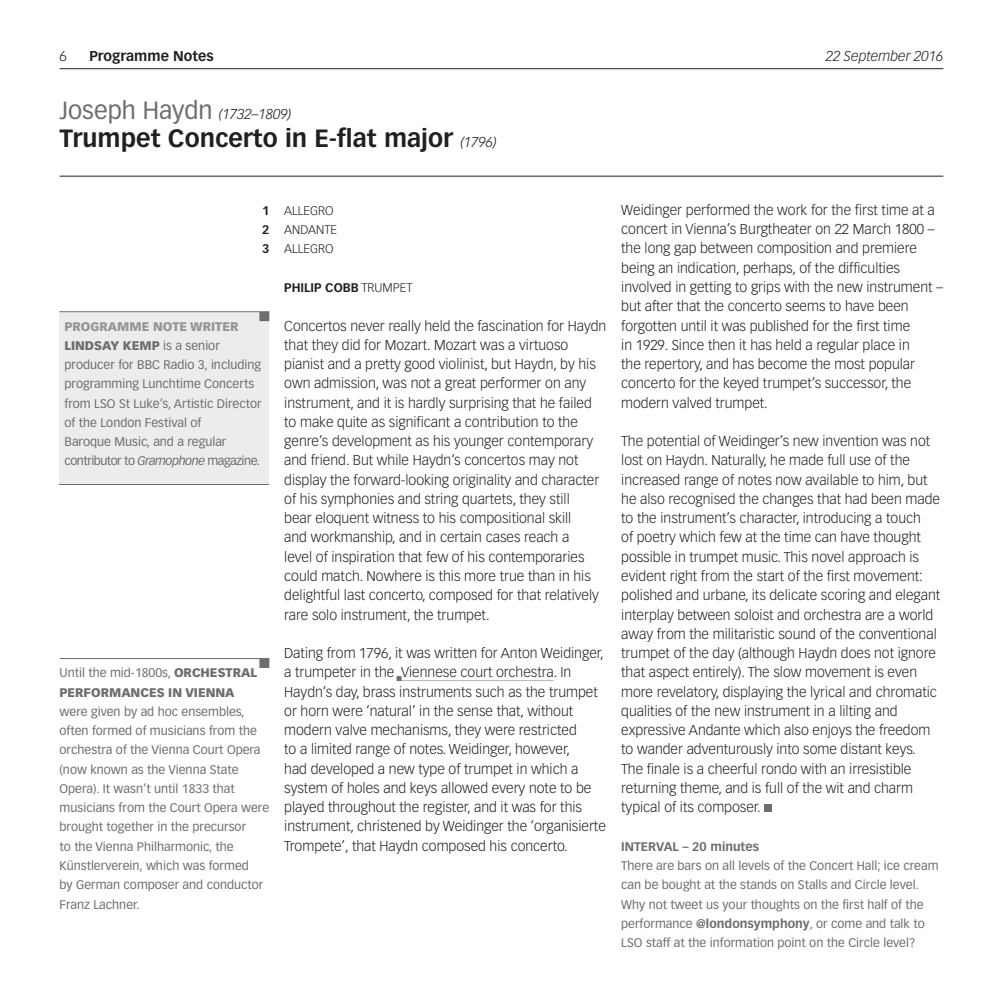
<style>
.page{position:relative;width:993px;height:993px;background:#fff}
.page>*{position:absolute;margin:0;border:0;box-sizing:border-box;transform-origin:0 0}
.Page_Titles{font:700 24.5px/28px "Vectora LT Std";color:#231f20}
.Body{font:300 14px/19.2px "Vectora LT Std";color:#231f20}
.Folios_Left{font:italic 300 14px "Vectora LT Std";color:#231f20}
.Folios_Left-2{font:700 14px "Vectora LT Std";color:#231f20}
.Folios_Left-3{font:300 14px "Vectora LT Std";color:#231f20}
.Side_notes_aligned{font:12.25px/19.2px "Vectora LT Std";color:#6c6d70}
.Body-2{font:12.25px/19.2px "Vectora LT Std";color:#6c6d70}
.Movements{font:300 12.25px/19.2px "Vectora LT Std";color:#231f20}
.Movements-2{font:700 12.25px/19.2px "Vectora LT Std";color:#231f20;text-align:justify}
.s1{font-weight:400;color:#6c6d70}
.s2{font-weight:300;font-style:italic;font-size:14px}
.s3{font-weight:700}
.s4{font-weight:300}
.s5{font-weight:900;color:#939598}
.s6{font-weight:900}
.s7{font-style:italic}
</style>
<div class="page">
<hr style="left:60px;top:68px;width:883px;height:1px;background:#231f20">
<hr style="left:60px;top:176px;width:883px;height:1px;background:#231f20">
<div style="left:60px;top:311px;width:209px;height:173px;background:#ececee"></div>
<div style="left:763px;top:804px;width:8px;height:7px;background:#6c6d70"></div>
<svg style="left:60px;top:311px;width:209px;height:10px"></svg>
<hr style="left:60px;top:483px;width:209px;height:1px;background:#6c6d70">
<svg style="left:60px;top:658px;width:209px;height:9px"></svg>
<svg style="left:396px;top:676px;width:6px;height:4px"></svg>
<p class="Folios_Left-3" style="left:60px;top:47px;width:9px">6</p>
<p class="Folios_Left-2" style="left:89px;top:47px;width:126px">Programme Notes</p>
<p class="Folios_Left" style="left:825px;top:47px;width:119px">22 September 2016</p>
<p class="Page_Titles" style="left:60px;top:96px;width:438px"><span class="s1">Joseph Haydn</span> <span class="s2">(1732–1809)<br></span>Trumpet Concerto in E-flat major <span class="s2">(1796)</span></p>
<p class="Movements-2" style="left:262px;top:201px;width:9px">1<br>2<br>3</p>
<p class="Body" style="left:621px;top:200px;width:323px">Weidinger performed the work for the first time at a concert in Vienna’s Burgtheater on 22 March 1800 – the long gap between composition and premiere being an indication, perhaps, of the difficulties involved in getting to grips with the new instrument – but after that the concerto seems to have been forgotten until it was published for the first time<br>in 1929. Since then it has held a regular place in<br>the repertory, and has become the most popular concerto for the keyed trumpet’s successor, the modern valved trumpet.</p>
<p class="Body" style="left:621px;top:431px;width:320px">The potential of Weidinger’s new invention was not lost on Haydn. Naturally, he made full use of the increased range of notes now available to him, but he also recognised the changes that had been made to the instrument’s character, introducing a touch<br>of poetry which few at the time can have thought possible in trumpet music. This novel approach is evident right from the start of the first movement: polished and urbane, its delicate scoring and elegant interplay between soloist and orchestra are a world away from the militaristic sound of the conventional trumpet of the day (although Haydn does not ignore that aspect entirely). The slow movement is even more revelatory, displaying the lyrical and chromatic qualities of the new instrument in a lilting and expressive Andante which also enjoys the freedom to wander adventurously into some distant keys.<br>The finale is a cheerful rondo with an irresistible returning theme, and is full of the wit and charm typical of its composer.</p>
<p class="Body-2" style="left:621px;top:836px;width:319px"><span class="s3">INTERVAL – 20 minutes<br></span>There are bars on all levels of the Concert Hall; ice cream can be bought at the stands on Stalls and Circle level.</p>
<p class="Side_notes_aligned" style="left:621px;top:894px;width:304px">Why not tweet us your thoughts on the first half of the</p>
<p class="Side_notes_aligned" style="left:621px;top:913px;width:305px">performance <span class="s3">@londonsymphony</span>, or come and talk to</p>
<p class="Side_notes_aligned" style="left:621px;top:932px;width:295px">LSO staff at the information point on the Circle level?</p>
<p class="Movements" style="left:284px;top:201px;width:54px">ALLEGRO<br>ANDANTE<br>ALLEGRO</p>
<p class="Movements-2" style="left:284px;top:278px;width:130px">PHILIP COBB <span class="s4">TRUMPET</span></p>
<p class="Body" style="left:284px;top:316px;width:323px">Concertos never really held the fascination for Haydn that they did for Mozart. Mozart was a virtuoso pianist and a pretty good violinist, but Haydn, by his own admission, was not a great performer on any instrument, and it is hardly surprising that he failed to make quite as significant a contribution to the genre’s development as his younger contemporary and friend. But while Haydn’s concertos may not display the forward-looking originality and character of his symphonies and string quartets, they still<br>bear eloquent witness to his compositional skill<br>and workmanship, and in certain cases reach a<br>level of inspiration that few of his contemporaries could match. Nowhere is this more true than in his delightful last concerto, composed for that relatively rare solo instrument, the trumpet.</p>
<p class="Body" style="left:284px;top:643px;width:323px">Dating from 1796, it was written for Anton Weidinger, a trumpeter in the Viennese court orchestra. In Haydn’s day, brass instruments such as the trumpet or horn were ‘natural’ in the sense that, without modern valve mechanisms, they were restricted<br>to a limited range of notes. Weidinger, however,<br>had developed a new type of trumpet in which a system of holes and keys allowed every note to be played throughout the register, and it was for this instrument, christened by Weidinger the ‘organisierte Trompete’, that Haydn composed his concerto.</p>
<p class="Side_notes_aligned" style="left:64px;top:316px;width:198px"><span class="s5">PROGRAMME NOTE WRITER<br></span><span class="s6">LINDSAY KEMP</span> is a senior producer for BBC Radio 3, including programming Lunchtime Concerts from LSO St Luke’s, Artistic Director of the London Festival of<br>Baroque Music, and a regular contributor to <span class="s7">Gramophone</span> magazine.</p>
<p class="Side_notes_aligned" style="left:60px;top:663px;width:211px">Until the mid-1800s, <span class="s6">ORCHESTRAL<br>PERFORMANCES IN VIENNA<br></span>were given by ad hoc ensembles, often formed of musicians from the orchestra of the Vienna Court Opera (now known as the Vienna State<br>Opera). It wasn’t until 1833 that musicians from the Court Opera were brought together in the precursor<br>to the Vienna Philharmonic, the<br>Künstlerverein, which was formed<br>by German composer and conductor<br>Franz Lachner.</p>
</div>
